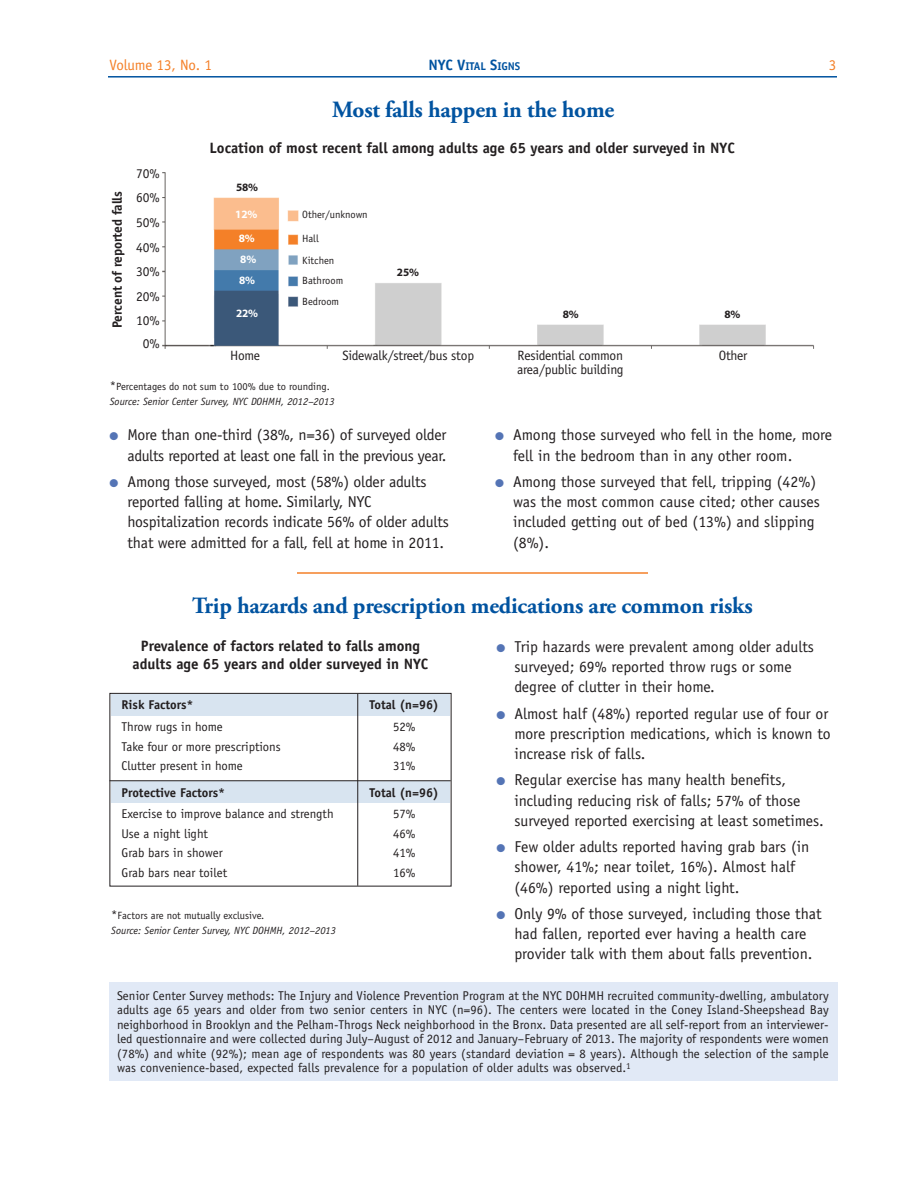
<style>
.page{position:relative;width:918px;height:1188px;background:#fff}
.page>*{position:absolute;margin:0;border:0;box-sizing:border-box;transform-origin:0 0}
.t1{font:700 23.25px "Adobe Garamond Pro";letter-spacing:-.01em;color:#0153a0}
.t2{font:15.75px/20.2px "Officina Sans";color:#231f20}
.t3{font:15.75px/20.2px "Officina Sans";letter-spacing:-.02em;color:#231f20;text-align:right}
.t4{font:700 15px/18px "Officina Sans";color:#231f20;text-align:center}
.t5{font:15px "Officina Sans";letter-spacing:-.005em;color:#f48028}
.t6{font:13.5px/24.2px "Officina Sans";letter-spacing:-.015em;color:#231f20}
.t7{font:700 13.5px "Officina Sans";letter-spacing:-.01em;color:#231f20}
.t8{font:12.75px/14.4px "Officina Sans";color:#231f20;text-align:justify}
.t9{font:700 12.75px "Officina Sans";color:#231f20}
.t10{font:700 11.25px "Officina Sans";letter-spacing:-.01em;color:#0153a0}
.t11{font:700 11.25px/24px "Myriad Pro";color:#fff;text-align:center}
.t12{font:700 11.25px "Myriad Pro";color:#231f20}
.t13{font:italic 10.5px/15px "Officina Sans";color:#231f20}
.t14{font:10.5px/22.6px "Officina Sans";color:#231f20}
.s1{font-size:15px}
.s2{font-style:normal;font-size:12.75px}
.s3{font-style:normal}
.s4{color:#5474b5}
</style>
<div class="page">
<hr style="left:108px;top:76px;width:729px;height:2px;background:#0153a0">
<div style="left:110px;top:982px;width:728px;height:99px;background:#e1e9f6"></div>
<hr style="left:297px;top:572px;width:351px;height:2px;background:#f48028">
<img style="left:162px;top:172px;width:652px;height:177px">
<div style="left:302px;top:211px;width:67px;height:113px;background:#fff"></div>
<div style="left:110px;top:693px;width:341px;height:193px;border:1px solid #231f20"></div>
<div style="left:111px;top:695px;width:339px;height:21px;background:#d8e4f0"></div>
<div style="left:111px;top:782px;width:339px;height:21px;background:#d8e4f0"></div>
<hr style="left:357px;top:694px;width:1px;height:192px;background:#231f20">
<hr style="left:110px;top:780px;width:341px;height:1px;background:#231f20">
<p class="t5" style="left:109px;top:60px;width:104px">Volume 13, No. 1</p>
<p class="t10" style="left:428px;top:62px;width:93px"><span class="s1">NYC V</span>ITAL <span class="s1">S</span>IGNS</p>
<p class="t5" style="left:829px;top:60px;width:9px">3</p>
<h1 class="t1" style="left:332px;top:100px;width:284px">Most falls happen in the home</h1>
<p class="t7" style="left:112px;top:328px;width:138px;rotate:-90deg">Percent of reported falls</p>
<p class="t6" style="left:136px;top:162px;width:25px">70%<br>60%</p>
<p class="t6" style="left:136px;top:212px;width:25px;text-align:center">50%<br>40%<br>30%<br>20%<br>10%<br>0%</p>
<p class="t4" style="left:209px;top:140px;width:527px">Location of most recent fall among adults age 65 years and older surveyed in NYC</p>
<p class="t12" style="left:236px;top:181px;width:24px">58%</p>
<p class="t11" style="left:235px;top:203px;width:24px">12%<br>8%</p>
<p class="t11" style="left:239px;top:249px;width:19px;line-height:20.2px;text-align:left">8%<br>8%</p>
<p class="t11" style="left:236px;top:301px;width:24px">22%</p>
<p class="t14" style="left:302px;top:204px;width:67px">Other/unknown</p>
<p class="t14" style="left:302px;top:228px;width:34px">Hall<br>Kitchen</p>
<p class="t14" style="left:302px;top:271px;width:43px;line-height:20.7px">Bathroom<br>Bedroom</p>
<p class="t12" style="left:397px;top:266px;width:24px">25%</p>
<p class="t12" style="left:563px;top:308px;width:18px">8%</p>
<p class="t12" style="left:724px;top:308px;width:18px">8%</p>
<p class="t6" style="left:230px;top:344px;width:31px">Home</p>
<p class="t6" style="left:343px;top:344px;width:133px">Sidewalk/street/bus stop</p>
<p class="t6" style="left:719px;top:344px;width:30px">Other</p>
<p class="t6" style="left:517px;top:349px;width:108px;line-height:14.2px">Residential common area/public building</p>
<p class="t13" style="left:110px;top:380px;width:226px"><span class="s2">*</span><span class="s3">Percentages do not sum to 100% due to rounding.<br></span>Source: Senior Center Survey, NYC DOHMH, 2012–2013</p>
<p class="t3" style="left:110px;top:426px;width:339px"><span class="s4">●</span> More than one-third (38%, n=36) of surveyed older adults reported at least one fall in the previous year.</p>
<p class="t2" style="left:128px;top:473px;width:323px;text-indent:-18px"><span class="s4">●</span> Among those surveyed, most (58%) older adults reported falling at home. Similarly, NYC hospitalization records indicate 56% of older adults that were admitted for a fall, fell at home in 2011.</p>
<p class="t2" style="left:513px;top:426px;width:321px;text-indent:-18px"><span class="s4">●</span> Among those surveyed who fell in the home, more fell in the bedroom than in any other room.</p>
<p class="t2" style="left:513px;top:473px;width:308px;text-indent:-18px"><span class="s4">●</span> Among those surveyed that fell, tripping (42%) was the most common cause cited; other causes included getting out of bed (13%) and slipping (8%).</p>
<h1 class="t1" style="left:192px;top:597px;width:562px">Trip hazards and prescription medications are common risks</h1>
<p class="t4" style="left:133px;top:638px;width:297px">Prevalence of factors related to falls among adults age 65 years and older surveyed in NYC</p>
<p class="t9" style="left:122px;top:700px;width:74px">Risk Factors*</p>
<p class="t9" style="left:370px;top:700px;width:71px">Total (n=96)</p>
<p class="t8" style="left:122px;top:721px;width:103px">Throw rugs in home</p>
<p class="t8" style="left:393px;top:721px;width:24px">52%</p>
<p class="t8" style="left:122px;top:741px;width:161px">Take four or more prescriptions</p>
<p class="t8" style="left:393px;top:741px;width:24px">48%</p>
<p class="t8" style="left:122px;top:760px;width:123px">Clutter present in home</p>
<p class="t8" style="left:393px;top:760px;width:24px">31%</p>
<p class="t9" style="left:122px;top:787px;width:105px">Protective Factors*</p>
<p class="t9" style="left:370px;top:787px;width:71px">Total (n=96)</p>
<p class="t8" style="left:122px;top:808px;width:214px">Exercise to improve balance and strength</p>
<p class="t8" style="left:393px;top:808px;width:24px">57%</p>
<p class="t8" style="left:122px;top:828px;width:88px">Use a night light</p>
<p class="t8" style="left:393px;top:828px;width:24px">46%</p>
<p class="t8" style="left:122px;top:847px;width:103px">Grab bars in shower</p>
<p class="t8" style="left:393px;top:847px;width:24px">41%</p>
<p class="t8" style="left:122px;top:867px;width:107px">Grab bars near toilet</p>
<p class="t8" style="left:393px;top:867px;width:24px">16%</p>
<p class="t13" style="left:111px;top:909px;width:226px"><span class="s2">*</span><span class="s3">Factors are not mutually exclusive.<br></span>Source: Senior Center Survey, NYC DOHMH, 2012–2013</p>
<p class="t2" style="left:514px;top:638px;width:301px;text-indent:-18px"><span class="s4">●</span> Trip hazards were prevalent among older adults surveyed; 69% reported throw rugs or some degree of clutter in their home.</p>
<p class="t2" style="left:514px;top:704px;width:318px;text-indent:-18px"><span class="s4">●</span> Almost half (48%) reported regular use of four or more prescription medications, which is known to increase risk of falls.</p>
<p class="t2" style="left:514px;top:771px;width:311px;text-indent:-18px"><span class="s4">●</span> Regular exercise has many health benefits, including reducing risk of falls; 57% of those surveyed reported exercising at least sometimes.</p>
<p class="t2" style="left:514px;top:838px;width:297px;text-indent:-18px"><span class="s4">●</span> Few older adults reported having grab bars (in shower, 41%; near toilet, 16%). Almost half (46%) reported using a night light.</p>
<p class="t2" style="left:496px;top:905px;width:327px;text-align:center"><span class="s4">●</span> Only 9% of those surveyed, including those that had fallen, reported ever having a health care provider talk with them about falls prevention.</p>
<p class="t8" style="left:117px;top:990px;width:713px">Senior Center Survey methods: The Injury and Violence Prevention Program at the NYC DOHMH recruited community-dwelling, ambulatory adults age 65 years and older from two senior centers in NYC (n=96). The centers were located in the Coney Island-Sheepshead Bay neighborhood in Brooklyn and the Pelham-Throgs Neck neighborhood in the Bronx. Data presented are all self-report from an interviewer&shy;led questionnaire and were collected during July–August of 2012 and January–February of 2013. The majority of respondents were women (78%) and white (92%); mean age of respondents was 80 years (standard deviation = 8 years). Although the selection of the sample was convenience-based, expected falls prevalence for a population of older adults was observed.<sup>1</sup></p>
</div>
